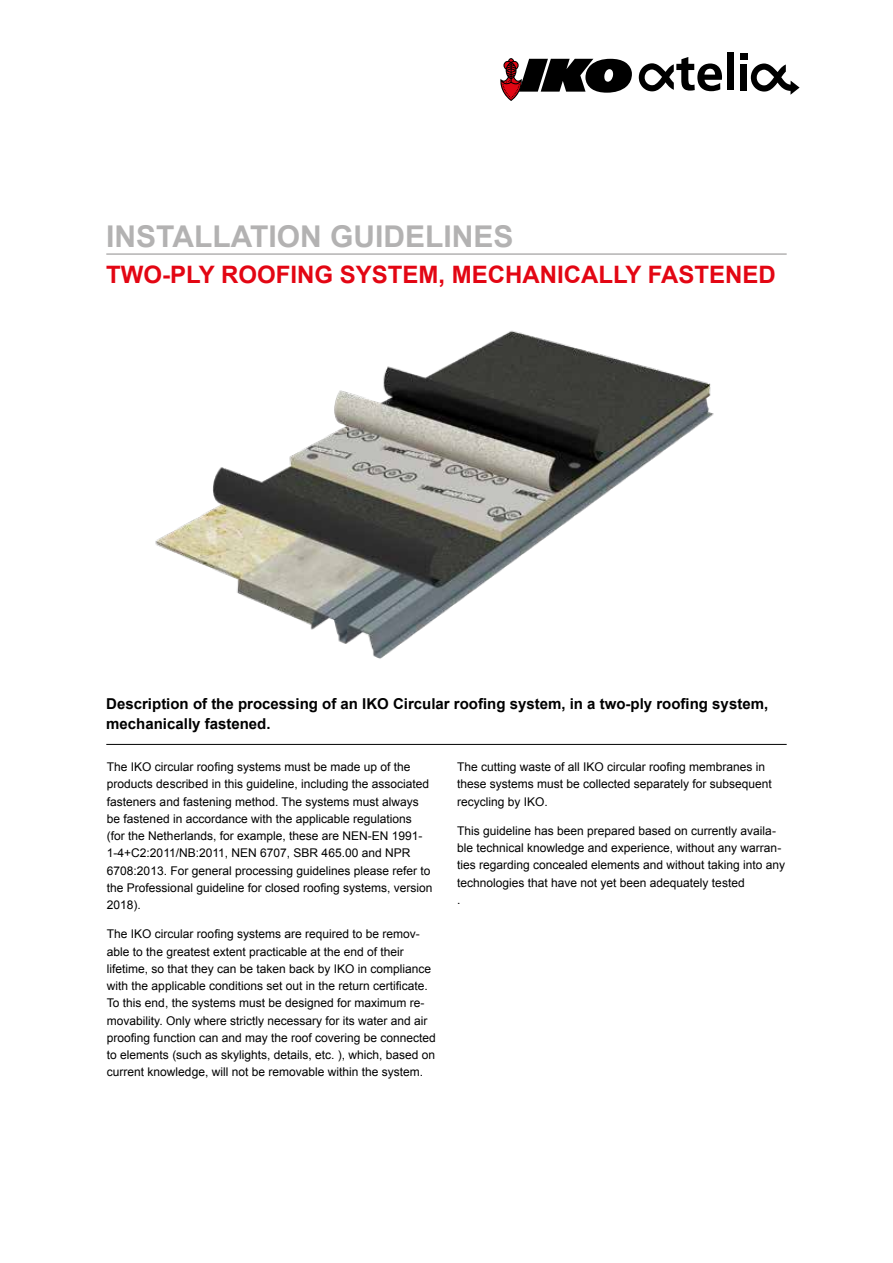
<style>
.page{position:relative;width:893px;height:1263px;background:#fff}
.page>*{position:absolute;margin:0;border:0;box-sizing:border-box;transform-origin:0 0}
.t1{font:700 30px "Arial";color:#b3b2b2}
.t2{font:700 24px "Arial";color:#e30613}
.t3{font:700 15px/19.5px "Arial";color:#000}
.t4{font:12px/17.2px "Arial";color:#000}
</style>
<div class="page">
<img style="left:155px;top:330px;width:559px;height:329px">
<svg style="left:500px;top:58px;width:132px;height:43px"></svg>
<div style="left:727px;top:53px;width:7px;height:37px;background:#000"></div>
<div style="left:740px;top:64px;width:7px;height:26px;background:#000"></div>
<div style="left:740px;top:53px;width:7px;height:7px;background:#000"></div>
<svg style="left:639px;top:57px;width:83px;height:34px"></svg>
<svg style="left:751px;top:64px;width:49px;height:31px"></svg>
<hr style="left:106px;top:253px;width:681px;height:2px;background:#b3b2b2">
<hr style="left:106px;top:744px;width:681px;height:1px;background:#000">
<h1 class="t1" style="left:106px;top:217px;width:409px">INSTALLATION GUIDELINES</h1>
<h2 class="t2" style="left:106px;top:259px;width:671px">TWO-PLY ROOFING SYSTEM, MECHANICALLY FASTENED</h2>
<p class="t3" style="left:106px;top:694px;width:663px">Description of the processing of an IKO Circular roofing system, in a two-ply roofing system, mechanically fastened.</p>
<p class="t4" style="left:107px;top:758px;width:327px">The IKO circular roofing systems must be made up of the products described in this guideline, including the associated fasteners and fastening method. The systems must always be fastened in accordance with the applicable regulations (for the Netherlands, for example, these are NEN-EN 1991- 1-4+C2:2011/NB:2011, NEN 6707, SBR 465.00 and NPR 6708:2013. For general processing guidelines please refer to the Professional guideline for closed roofing systems, version 2018).</p>
<p class="t4" style="left:107px;top:926px;width:330px">The IKO circular roofing systems are required to be remov&shy;able to the greatest extent practicable at the end of their lifetime, so that they can be taken back by IKO in compliance with the applicable conditions set out in the return certificate.<br>To this end, the systems must be designed for maximum re&shy;movability. Only where strictly necessary for its water and air proofing function can and may the roof covering be connected to elements (such as skylights, details, etc. ), which, based on current knowledge, will not be removable within the system.</p>
<p class="t4" style="left:457px;top:758px;width:316px">The cutting waste of all IKO circular roofing membranes in these systems must be collected separately for subsequent recycling by IKO.</p>
<p class="t4" style="left:457px;top:822px;width:330px">This guideline has been prepared based on currently availa&shy;ble technical knowledge and experience, without any warran&shy;ties regarding concealed elements and without taking into any technologies that have not yet been adequately tested<br>.</p>
</div>
